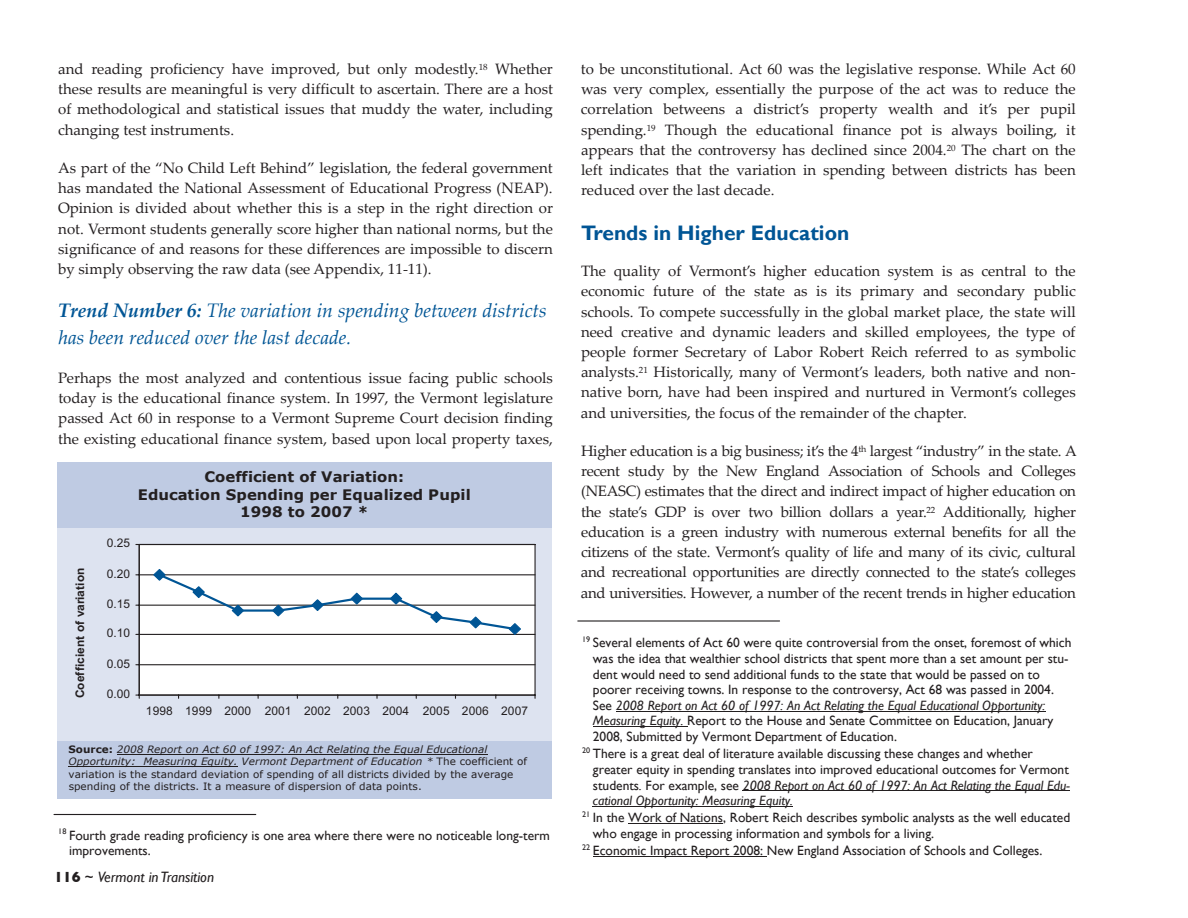
<style>
.page{position:relative;width:1188px;height:918px;background:#fff}
.page>*{position:absolute;margin:0;border:0;box-sizing:border-box;transform-origin:0 0}
.t1{font:700 21px "Gill Sans";color:#005595}
.t2{font:italic 19.5px/26.2px "Palatino Linotype";color:#005595}
.t3{font:15px/20.2px "Palatino Linotype";color:#231f20;text-align:justify}
.t4{font:italic 15px "Gill Sans";color:#231f20}
.t5{font:700 14.55px/17.4px "Verdana";color:#231f20;text-align:center}
.t6{font:13.5px/15.6px "Gill Sans";color:#231f20}
.t7{font:11.85px "Arial";letter-spacing:.01em;color:#231f20}
.t8{font:700 11.85px "Arial";letter-spacing:-.005em;color:#231f20}
.t9{font:10.2px/12.3px "Verdana";letter-spacing:.005em;color:#231f20}
.s1{font-weight:700}
.s2{font-style:italic}
.s3{font-weight:700;font-style:normal}
.s4{font-style:normal}
</style>
<div class="page">
<hr style="left:616px;top:711px;width:429px;height:1px;background:#231f20">
<hr style="left:593px;top:726px;width:94px;height:1px;background:#231f20">
<hr style="left:743px;top:791px;width:327px;height:1px;background:#231f20">
<hr style="left:593px;top:806px;width:200px;height:1px;background:#231f20">
<hr style="left:628px;top:823px;width:95px;height:1px;background:#231f20">
<hr style="left:593px;top:856px;width:174px;height:1px;background:#231f20">
<hr style="left:578px;top:620px;width:202px;height:2px;background:#231f20">
<hr style="left:54px;top:814px;width:202px;height:1px;background:#231f20">
<div style="left:58px;top:738px;width:494px;height:61px;background:#bfcbe3"></div>
<hr style="left:117px;top:754px;width:371px;height:1px;background:#231f20">
<hr style="left:69px;top:766px;width:169px;height:1px;background:#231f20">
<div style="left:57px;top:528px;width:495px;height:213px;background:#dde3f0"></div>
<div style="left:139px;top:544px;width:396px;height:151px;background:#fff"></div>
<hr style="left:139px;top:664px;width:396px;height:1px;background:#231f20">
<hr style="left:139px;top:634px;width:396px;height:1px;background:#231f20">
<hr style="left:139px;top:605px;width:396px;height:1px;background:#231f20">
<hr style="left:139px;top:574px;width:396px;height:1px;background:#231f20">
<hr style="left:139px;top:544px;width:396px;height:1px;background:#231f20">
<hr style="left:534px;top:544px;width:2px;height:151px;background:#231f20">
<hr style="left:139px;top:544px;width:1px;height:151px;background:#231f20">
<hr style="left:139px;top:695px;width:396px;height:1px;background:#231f20">
<svg style="left:152px;top:569px;width:370px;height:66px"></svg>
<div style="left:57px;top:463px;width:494px;height:65px;background:#bfcbe3"></div>
<p class="t3" style="left:58px;top:58px;width:496px">and reading proficiency have improved, but only modestly.<sup>18</sup> Whether these results are meaningful is very difficult to ascertain. There are a host of methodological and statistical issues that muddy the water, including changing test instruments.</p>
<p class="t3" style="left:58px;top:157px;width:496px">As part of the “No Child Left Behind” legislation, the federal government has mandated the National Assessment of Educational Progress (NEAP).<br>Opinion is divided about whether this is a step in the right direction or not. Vermont students generally score higher than national norms, but the significance of and reasons for these differences are impossible to discern by simply observing the raw data (see Appendix, 11‐11).</p>
<p class="t2" style="left:58px;top:297px;width:490px"><span class="s1">Trend Number 6:</span> The variation in spending between districts has been reduced over the last decade.</p>
<p class="t3" style="left:58px;top:367px;width:496px">Perhaps the most analyzed and contentious issue facing public schools today is the educational finance system. In 1997, the Vermont legislature passed Act 60 in response to a Vermont Supreme Court decision finding the existing educational finance system, based upon local property taxes,</p>
<p class="t8" style="left:73px;top:698px;width:132px;rotate:-90deg">Coefficient of variation</p>
<p class="t7" style="left:107px;top:537px;width:25px">0.25</p>
<p class="t7" style="left:107px;top:567px;width:25px">0.20</p>
<p class="t7" style="left:107px;top:597px;width:25px">0.15</p>
<p class="t7" style="left:107px;top:627px;width:25px">0.10</p>
<p class="t7" style="left:107px;top:657px;width:25px">0.05</p>
<p class="t7" style="left:107px;top:687px;width:25px">0.00</p>
<p class="t5" style="left:138px;top:469px;width:335px">Coefficient of Variation:<br>Education Spending per Equalized Pupil<br>1998 to 2007 *</p>
<p class="t7" style="left:146px;top:705px;width:384px">1998 1999 2000 2001 2002 2003 2004 2005 2006 2007</p>
<p class="t9" style="left:69px;top:743px;width:460px"><span class="s1">Source:</span> <span class="s2">2008 Report on Act 60 of 1997: An Act Relating the Equal Educational Opportunity: Measuring Equity. Vermont Department of Education *</span> The coefficient of variation is the standard deviation of spending of all districts divided by the average spending of the districts. It a measure of dispersion of data points.</p>
<p class="t6" style="left:69px;top:828px;width:482px;text-indent:-11px"><sup>18</sup> Fourth grade reading proficiency is one area where there were no noticeable long-term improvements.</p>
<p class="t4" style="left:54px;top:868px;width:162px"><span class="s3">116</span> <span class="s4">~</span> Vermont in Transition</p>
<p class="t3" style="left:581px;top:58px;width:496px">to be unconstitutional. Act 60 was the legislative response. While Act 60 was very complex, essentially the purpose of the act was to reduce the correlation betweens a district’s property wealth and it’s per pupil spending.<sup>19</sup> Though the educational finance pot is always boiling, it appears that the controversy has declined since 2004.<sup>20</sup> The chart on the left indicates that the variation in spending between districts has been reduced over the last decade.</p>
<p class="t1" style="left:581px;top:220px;width:270px">Trends in Higher Education</p>
<p class="t3" style="left:581px;top:260px;width:496px">The quality of Vermont’s higher education system is as central to the economic future of the state as is its primary and secondary public schools. To compete successfully in the global market place, the state will need creative and dynamic leaders and skilled employees, the type of people former Secretary of Labor Robert Reich referred to as symbolic analysts.<sup>21</sup> Historically, many of Vermont’s leaders, both native and non‐ native born, have had been inspired and nurtured in Vermont’s colleges and universities, the focus of the remainder of the chapter.</p>
<p class="t3" style="left:581px;top:440px;width:497px">Higher education is a big business; it’s the 4<sup>th</sup> largest “industry” in the state. A recent study by the New England Association of Schools and Colleges (NEASC) estimates that the direct and indirect impact of higher education on the state’s GDP is over two billion dollars a year.<sup>22</sup> Additionally, higher education is a green industry with numerous external benefits for all the citizens of the state. Vermont’s quality of life and many of its civic, cultural and recreational opportunities are directly connected to the state’s colleges and universities. However, a number of the recent trends in higher education</p>
<p class="t6" style="left:593px;top:635px;width:480px;text-indent:-11px"><sup>19</sup> Several elements of Act 60 were quite controversial from the onset, foremost of which was the idea that wealthier school districts that spent more than a set amount per stu&shy;dent would need to send additional funds to the state that would be passed on to poorer receiving towns. In response to the controversy, Act 68 was passed in 2004.<br>See <span class="s2">2008 Report on Act 60 of 1997: An Act Relating the Equal Educational Opportunity:<br>Measuring Equity.</span> Report to the House and Senate Committee on Education, January 2008, Submitted by Vermont Department of Education.</p>
<p class="t6" style="left:593px;top:746px;width:479px;text-indent:-11px"><sup>20</sup> There is a great deal of literature available discussing these changes and whether greater equity in spending translates into improved educational outcomes for Vermont students<span class="s2">.</span> For example, see <span class="s2">2008 Report on Act 60 of 1997: An Act Relating the Equal Edu&shy;cational Opportunity: Measuring Equity.</span></p>
<p class="t6" style="left:593px;top:810px;width:479px;text-indent:-11px"><sup>21</sup> In the Work of Nations, Robert Reich describes symbolic analysts as the well educated who engage in processing information and symbols for a living.</p>
<p class="t6" style="left:582px;top:843px;width:462px"><sup>22</sup> Economic Impact Report 2008: New England Association of Schools and Colleges.</p>
</div>
